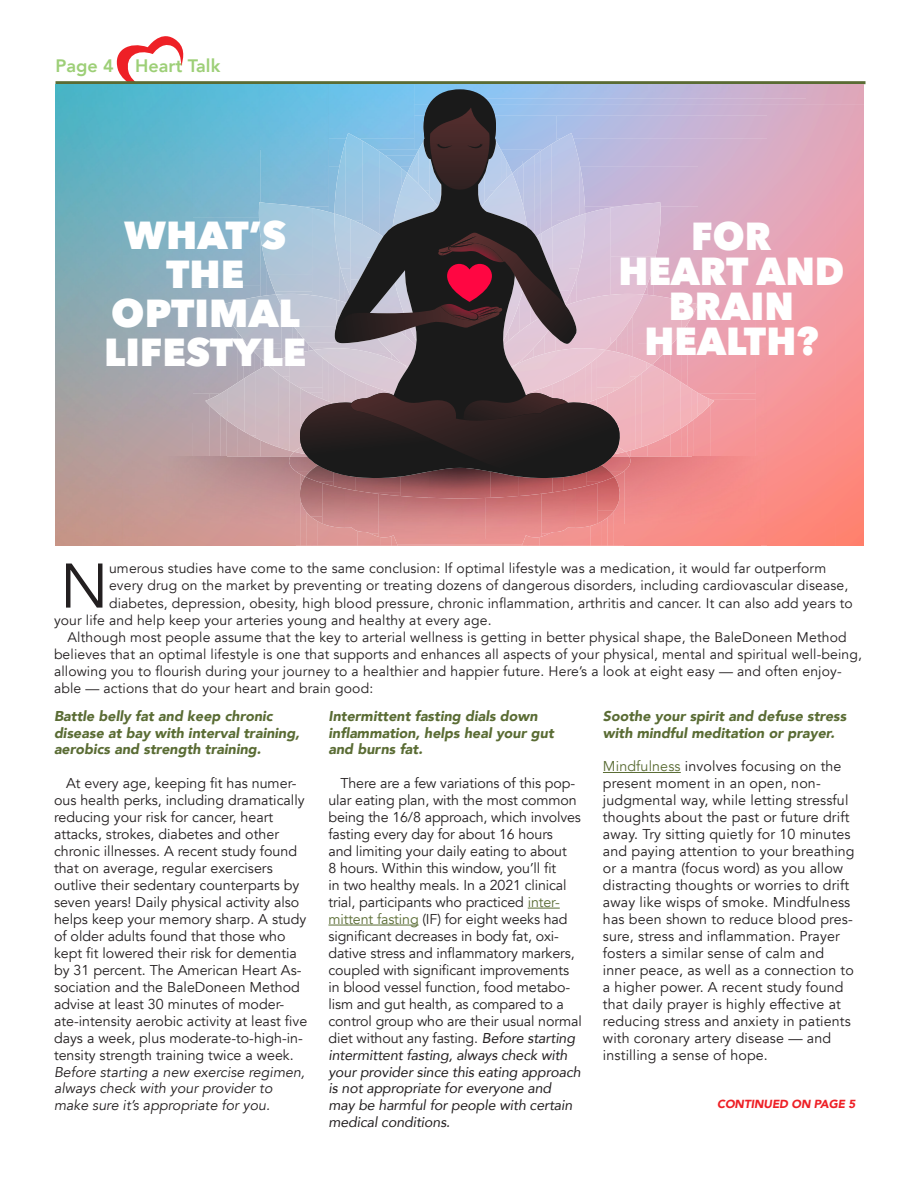
<style>
.page{position:relative;width:918px;height:1188px;background:#fff}
.page>*{position:absolute;margin:0;border:0;box-sizing:border-box;transform-origin:0 0}
.t1{font:62.25px "Avenir";color:#231f20}
.t2{font:800 39px/39px "Avenir Next";color:#fff;text-align:center}
.t3{font:800 39px/35.2px "Avenir Next";color:#fff;text-align:center;scale:.96 1}
.t4{font:800 18px "Avenir";color:#9dcf77}
.t5{font:14.25px/17px "Avenir";color:#231f20}
.t6{font:italic 900 14.25px/17px "Avenir";color:#5a6c34}
.t7{font:13.95px/17.1px "Avenir";letter-spacing:.01em;color:#231f20}
.t8{font:italic 900 11.7px "Avenir";letter-spacing:-.01em;color:#ee2026}
.s1{font-style:italic}
.s2{color:#5a6c34}
</style>
<div class="page">
<svg style="left:116px;top:36px;width:68px;height:45px"></svg>
<hr style="left:56px;top:81px;width:810px;height:3px;background:#5a6c34">
<img style="left:56px;top:84px;width:273px;height:66px">
<img style="left:329px;top:84px;width:85px;height:6px">
<img style="left:56px;top:150px;width:204px;height:136px">
<img style="left:260px;top:150px;width:39px;height:52px">
<img style="left:260px;top:258px;width:6px;height:36px">
<img style="left:653px;top:257px;width:6px;height:37px">
<img style="left:650px;top:276px;width:3px;height:18px">
<img style="left:682px;top:333px;width:6px;height:49px">
<img style="left:243px;top:343px;width:6px;height:35px">
<img style="left:255px;top:354px;width:5px;height:17px">
<div style="left:710px;top:399px;width:46px;height:58px;background:#f5989a"></div>
<img style="left:209px;top:407px;width:12px;height:50px">
<img style="left:226px;top:421px;width:6px;height:36px">
<img style="left:688px;top:421px;width:5px;height:36px">
<img style="left:682px;top:429px;width:6px;height:28px">
<img style="left:260px;top:441px;width:12px;height:16px">
<img style="left:644px;top:447px;width:4px;height:10px">
<img style="left:835px;top:456px;width:29px;height:90px">
<img style="left:238px;top:294px;width:43px;height:49px">
<img style="left:222px;top:301px;width:16px;height:15px">
<img style="left:281px;top:310px;width:6px;height:46px">
<svg style="left:227px;top:316px;width:11px;height:17px"></svg>
<img style="left:298px;top:337px;width:1px;height:13px">
<img style="left:246px;top:343px;width:36px;height:6px">
<img style="left:251px;top:349px;width:31px;height:5px">
<img style="left:256px;top:354px;width:26px;height:6px">
<img style="left:638px;top:294px;width:44px;height:49px">
<img style="left:681px;top:301px;width:17px;height:15px">
<img style="left:627px;top:325px;width:6px;height:31px">
<img style="left:620px;top:337px;width:2px;height:13px">
<svg style="left:681px;top:316px;width:11px;height:17px"></svg>
<img style="left:258px;top:202px;width:41px;height:56px">
<img style="left:264px;top:258px;width:35px;height:17px">
<img style="left:269px;top:275px;width:30px;height:17px">
<img style="left:275px;top:291px;width:24px;height:4px">
<img style="left:276px;top:294px;width:23px;height:16px">
<img style="left:284px;top:310px;width:15px;height:11px">
<img style="left:290px;top:321px;width:9px;height:5px">
<img style="left:294px;top:326px;width:5px;height:11px">
<img style="left:620px;top:202px;width:41px;height:55px">
<img style="left:620px;top:256px;width:30px;height:39px">
<img style="left:650px;top:256px;width:6px;height:20px">
<img style="left:620px;top:294px;width:7px;height:43px">
<img style="left:627px;top:294px;width:16px;height:16px">
<svg style="left:627px;top:310px;width:9px;height:15px"></svg>
<img style="left:244px;top:371px;width:12px;height:65px">
<img style="left:239px;top:378px;width:6px;height:54px">
<img style="left:228px;top:382px;width:11px;height:47px">
<img style="left:222px;top:389px;width:6px;height:32px">
<img style="left:211px;top:392px;width:11px;height:22px">
<svg style="left:205px;top:393px;width:15px;height:14px"></svg>
<svg style="left:251px;top:435px;width:5px;height:3px"></svg>
<img style="left:262px;top:441px;width:14px;height:6px">
<img style="left:290px;top:350px;width:9px;height:27px">
<img style="left:273px;top:356px;width:17px;height:21px">
<svg style="left:260px;top:358px;width:13px;height:12px"></svg>
<img style="left:664px;top:371px;width:11px;height:65px">
<img style="left:675px;top:378px;width:6px;height:54px">
<img style="left:680px;top:382px;width:12px;height:47px">
<img style="left:692px;top:389px;width:6px;height:32px">
<img style="left:697px;top:392px;width:12px;height:22px">
<svg style="left:708px;top:398px;width:6px;height:9px"></svg>
<svg style="left:697px;top:414px;width:4px;height:3px"></svg>
<svg style="left:664px;top:435px;width:5px;height:3px"></svg>
<img style="left:644px;top:441px;width:14px;height:6px">
<img style="left:620px;top:350px;width:10px;height:27px">
<img style="left:630px;top:356px;width:16px;height:21px">
<svg style="left:646px;top:343px;width:27px;height:27px"></svg>
<img style="left:295px;top:478px;width:6px;height:68px">
<img style="left:619px;top:478px;width:6px;height:68px">
<img style="left:613px;top:511px;width:6px;height:35px">
<img style="left:306px;top:517px;width:6px;height:29px">
<img style="left:312px;top:524px;width:6px;height:22px">
<img style="left:602px;top:522px;width:6px;height:24px">
<img style="left:300px;top:478px;width:22px;height:39px">
<img style="left:598px;top:478px;width:22px;height:33px">
<img style="left:322px;top:486px;width:23px;height:42px">
<img style="left:575px;top:486px;width:23px;height:42px">
<img style="left:345px;top:491px;width:33px;height:42px">
<img style="left:542px;top:491px;width:33px;height:42px">
<img style="left:378px;top:496px;width:164px;height:43px">
<img style="left:598px;top:511px;width:16px;height:11px">
<svg style="left:310px;top:516px;width:13px;height:8px"></svg>
<svg style="left:370px;top:533px;width:28px;height:13px"></svg>
<svg style="left:514px;top:533px;width:36px;height:13px"></svg>
<img style="left:395px;top:539px;width:130px;height:6px">
<img style="left:305px;top:478px;width:28px;height:4px">
<img style="left:429px;top:478px;width:62px;height:20px">
<img style="left:586px;top:478px;width:28px;height:4px">
<img style="left:333px;top:478px;width:23px;height:13px">
<img style="left:401px;top:478px;width:28px;height:20px">
<img style="left:491px;top:478px;width:28px;height:20px">
<img style="left:564px;top:478px;width:22px;height:13px">
<img style="left:356px;top:478px;width:45px;height:15px">
<img style="left:519px;top:478px;width:34px;height:18px">
<img style="left:552px;top:478px;width:12px;height:14px">
<img style="left:318px;top:482px;width:15px;height:4px">
<img style="left:586px;top:482px;width:16px;height:4px">
<img style="left:370px;top:493px;width:31px;height:3px">
<svg style="left:299px;top:90px;width:321px;height:287px;background:#a2b6d2"></svg>
<svg style="left:276px;top:377px;width:368px;height:101px;background:#5b494b"></svg>
<svg style="left:419px;top:89px;width:82px;height:112px;background:#53545e"></svg>
<svg style="left:324px;top:231px;width:259px;height:137px;background:#6f5e67"></svg>
<hr style="left:528px;top:908px;width:32px;height:1px;background:#5a6c34">
<hr style="left:328px;top:925px;width:91px;height:1px;background:#5a6c34">
<hr style="left:603px;top:772px;width:78px;height:1px;background:#5a6c34">
<p class="t4" style="left:56px;top:52px;width:166px">Page 4 Heart Talk</p>
<p class="t2" style="left:104px;top:215px;width:204px">WHAT’S<br>THE<br>OPTIMAL<br>LIFESTYLE</p>
<p class="t3" style="left:618px;top:218px;width:237px">FOR<br>HEART AND<br>BRAIN<br>HEALTH?</p>
<p class="t1" style="left:60px;top:549px;width:50px">N</p>
<p class="t7" style="left:109px;top:560px;width:719px">umerous studies have come to the same conclusion: If optimal lifestyle was a medication, it would far outperform</p>
<p class="t7" style="left:109px;top:577px;width:741px">every drug on the market by preventing or treating dozens of dangerous disorders, including cardiovascular disease,</p>
<p class="t7" style="left:109px;top:594px;width:745px">diabetes, depression, obesity, high blood pressure, chronic inflammation, arthritis and cancer. It can also add years to</p>
<p class="t7" style="left:54px;top:612px;width:439px">your life and help keep your arteries young and healthy at every age.</p>
<p class="t7" style="left:54px;top:629px;width:810px;text-indent:14px">Although most people assume that the key to arterial wellness is getting in better physical shape, the BaleDoneen Method believes that an optimal lifestyle is one that supports and enhances all aspects of your physical, mental and spiritual well-being, allowing you to flourish during your journey to a healthier and happier future. Here’s a look at eight easy — and often enjoy&shy;able — actions that do your heart and brain good:</p>
<p class="t6" style="left:54px;top:707px;width:247px">Battle belly fat and keep chronic disease at bay with interval training, aerobics and strength training.</p>
<p class="t5" style="left:54px;top:775px;width:255px;text-indent:12px">At every age, keeping fit has numer&shy;ous health perks, including dramatically reducing your risk for cancer, heart attacks, strokes, diabetes and other chronic illnesses. A recent study found that on average, regular exercisers outlive their sedentary counterparts by seven years! Daily physical activity also helps keep your memory sharp. A study of older adults found that those who kept fit lowered their risk for dementia by 31 percent. The American Heart As&shy;sociation and the BaleDoneen Method advise at least 30 minutes of moder&shy;ate-intensity aerobic activity at least five days a week, plus moderate-to-high-in&shy;tensity strength training twice a week.<br><span class="s1">Before starting a new exercise regimen, always check with your provider to make sure it’s appropriate for you.</span></p>
<p class="t6" style="left:328px;top:707px;width:227px">Intermittent fasting dials down inflammation, helps heal your gut and burns fat.</p>
<p class="t5" style="left:328px;top:775px;width:255px;text-indent:12px">There are a few variations of this pop&shy;ular eating plan, with the most common being the 16/8 approach, which involves fasting every day for about 16 hours<br>and limiting your daily eating to about<br>8 hours. Within this window, you’ll fit<br>in two healthy meals. In a 2021 clinical trial, participants who practiced <span class="s2">inter&shy;mittent fasting</span> (IF) for eight weeks had significant decreases in body fat, oxi&shy;dative stress and inflammatory markers, coupled with significant improvements in blood vessel function, food metabo&shy;lism and gut health, as compared to a control group who are their usual normal diet without any fasting. <span class="s1">Before starting intermittent fasting, always check with your provider since this eating approach is not appropriate for everyone and<br>may be harmful for people with certain medical conditions.</span></p>
<p class="t6" style="left:603px;top:707px;width:245px">Soothe your spirit and defuse stress with mindful meditation or prayer.</p>
<p class="t5" style="left:603px;top:758px;width:253px"><span class="s2">Mindfulness</span> involves focusing on the present moment in an open, non&shy;judgmental way, while letting stressful thoughts about the past or future drift away. Try sitting quietly for 10 minutes and paying attention to your breathing or a mantra (focus word) as you allow distracting thoughts or worries to drift away like wisps of smoke. Mindfulness has been shown to reduce blood pres&shy;sure, stress and inflammation. Prayer fosters a similar sense of calm and inner peace, as well as a connection to a higher power. A recent study found that daily prayer is highly effective at reducing stress and anxiety in patients with coronary artery disease — and instilling a sense of hope.</p>
<p class="t8" style="left:717px;top:1094px;width:140px">CONTINUED ON PAGE 5</p>
</div>
